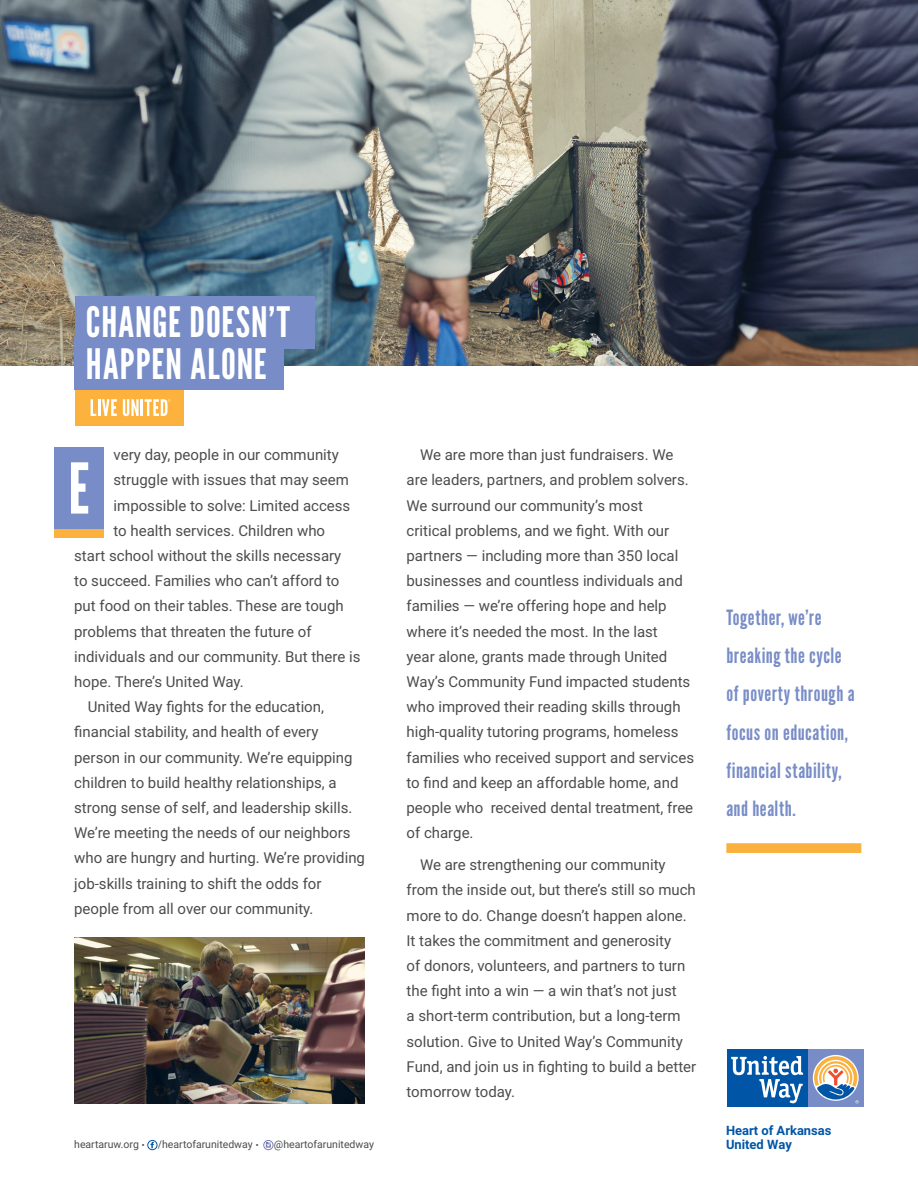
<style>
.page{position:relative;width:918px;height:1188px;background:#fff}
.page>*{position:absolute;margin:0;border:0;box-sizing:border-box;transform-origin:0 0}
.t1{font:69.75px "League Gothic";color:#fff}
.Headline_2a{font:41.85px "League Gothic";letter-spacing:.025em;color:#fff}
.Callout{font:21px/38.2px "League Gothic";letter-spacing:.025em;color:#788dc7}
.Paragraph{font:15px/25.2px "Roboto";color:#4b4c4d}
.t2{font:700 12.9px "Roboto";color:#0155a7}
.t3{font:10.5px "Roboto";color:#4b4c4d}
</style>
<div class="page">
<img style="left:0;top:0;width:918px;height:366px">
<div style="left:726px;top:843px;width:135px;height:10px;background:#fbb13d"></div>
<div style="left:54px;top:448px;width:50px;height:90px;background:#788dc7"></div>
<div style="left:54px;top:529px;width:50px;height:9px;background:#fbb13d"></div>
<svg style="left:727px;top:1049px;width:137px;height:58px;background:#6089b7"></svg>
<svg style="left:151px;top:1142px;width:3px;height:6px"></svg>
<div style="left:147px;top:1140px;width:11px;height:10px;border:1px solid #fff;border-radius:50%"></div>
<div style="left:147px;top:1140px;width:10px;height:10px;border:1px solid #0155a7;border-radius:50%"></div>
<div style="left:263px;top:1140px;width:11px;height:10px;border:1px solid #fff;border-radius:50%"></div>
<div style="left:263px;top:1140px;width:10px;height:10px;border:1px solid #7c81b8;border-radius:50%"></div>
<svg style="left:266px;top:1142px;width:5px;height:6px"></svg>
<img style="left:75px;top:937px;width:290px;height:167px">
<div style="left:75px;top:296px;width:239px;height:52px;background:#788dc7"></div>
<div style="left:75px;top:338px;width:209px;height:52px;background:#788dc7"></div>
<div style="left:75px;top:390px;width:108px;height:35px;background:#fbb13d"></div>
<svg style="left:91px;top:399px;width:26px;height:17px"></svg>
<svg style="left:123px;top:399px;width:47px;height:17px"></svg>
<p class="Headline_2a" style="left:86px;top:298px;width:205px">CHANGE DOESN’T</p>
<p class="Headline_2a" style="left:86px;top:339px;width:182px">HAPPEN ALONE</p>
<p class="Paragraph" style="left:114px;top:442px;width:227px">very day, people in our community</p>
<p class="Paragraph" style="left:114px;top:467px;width:237px">struggle with issues that may seem</p>
<p class="Paragraph" style="left:114px;top:492px;width:238px">impossible to solve: Limited access</p>
<p class="Paragraph" style="left:114px;top:517px;width:213px">to health services. Children who</p>
<p class="Paragraph" style="left:74px;top:543px;width:269px">start school without the skills necessary</p>
<p class="Paragraph" style="left:74px;top:568px;width:267px">to succeed. Families who can’t afford to</p>
<p class="Paragraph" style="left:74px;top:593px;width:271px">put food on their tables. These are tough</p>
<p class="Paragraph" style="left:74px;top:618px;width:239px">problems that threaten the future of</p>
<p class="Paragraph" style="left:74px;top:643px;width:288px">individuals and our community. But there is</p>
<p class="Paragraph" style="left:74px;top:669px;width:171px">hope. There’s United Way.</p>
<p class="Paragraph" style="left:74px;top:694px;width:292px;text-indent:14px">United Way fights for the education, financial stability, and health of every person in our community. We’re equipping children to build healthy relationships, a strong sense of self, and leadership skills.<br>We’re meeting the needs of our neighbors who are hungry and hurting. We’re providing job-skills training to shift the odds for people from all over our community.</p>
<p class="t1" style="left:68px;top:447px;width:23px">E</p>
<p class="Paragraph" style="left:407px;top:442px;width:289px;text-indent:14px">We are more than just fundraisers. We are leaders, partners, and problem solvers.<br>We surround our community’s most<br>critical problems, and we fight. With our partners — including more than 350 local businesses and countless individuals and families — we’re offering hope and help where it’s needed the most. In the last<br>year alone, grants made through United Way’s Community Fund impacted students who improved their reading skills through high-quality tutoring programs, homeless families who received support and services to find and keep an affordable home, and people who received dental treatment, free of charge.</p>
<p class="Paragraph" style="left:407px;top:852px;width:291px;text-indent:14px">We are strengthening our community from the inside out, but there’s still so much more to do. Change doesn’t happen alone.<br>It takes the commitment and generosity<br>of donors, volunteers, and partners to turn the fight into a win — a win that’s not just<br>a short-term contribution, but a long-term solution. Give to United Way’s Community Fund, and join us in fighting to build a better tomorrow today.</p>
<p class="Callout" style="left:726px;top:598px;width:130px">Together, we’re breaking the cycle of poverty through a focus on education, financial stability, and health.</p>
<p class="t2" style="left:726px;top:1121px;width:107px">Heart of Arkansas</p>
<p class="t3" style="left:74px;top:1137px;width:66px">heartaruw.org</p>
<p class="t3" style="left:158px;top:1137px;width:96px">/heartofarunitedway</p>
<p class="t3" style="left:274px;top:1137px;width:102px">@heartofarunitedway</p>
<p class="t2" style="left:726px;top:1135px;width:67px">United Way</p>
</div>
